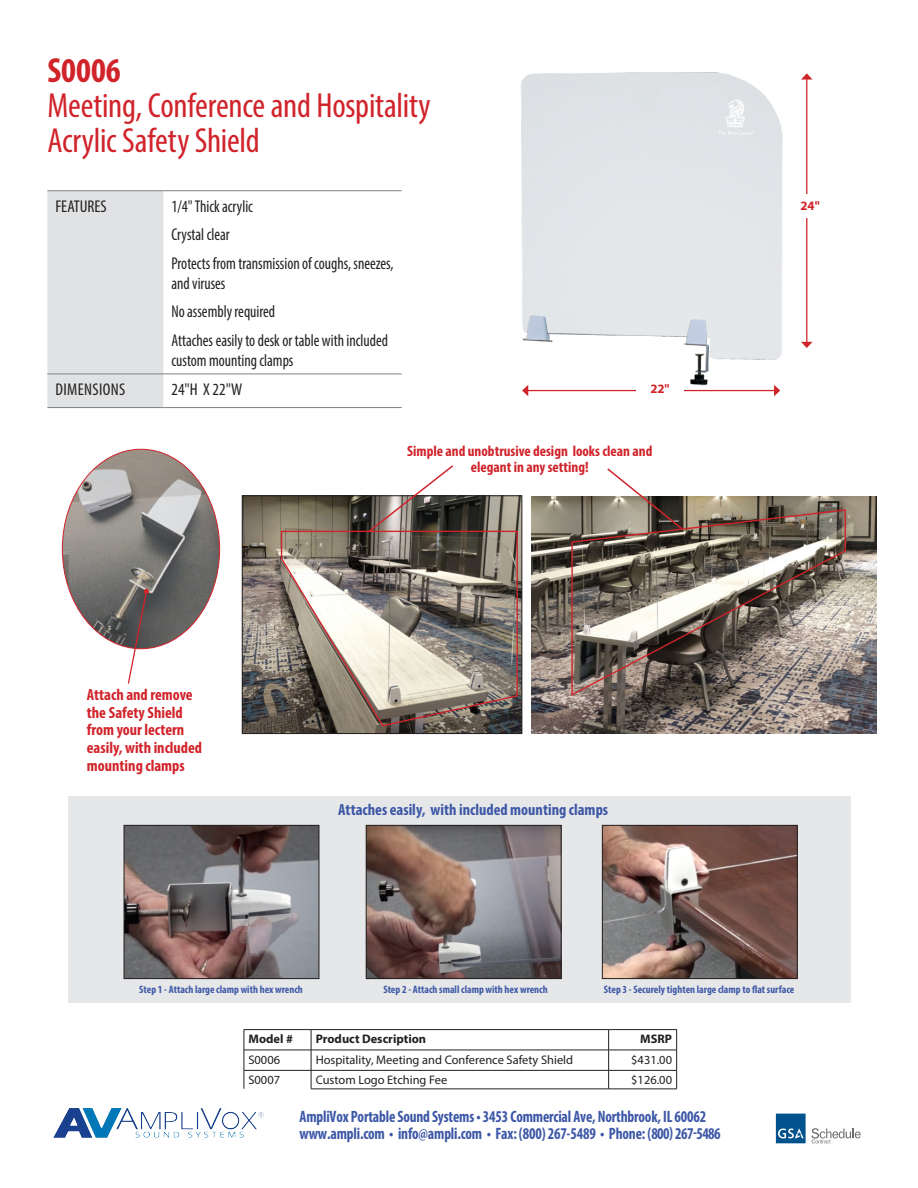
<style>
.page{position:relative;width:918px;height:1188px;background:#fff}
.page>*{position:absolute;margin:0;border:0;box-sizing:border-box;transform-origin:0 0}
.t1{font:condensed 34.95px/35.1px "Myriad Pro";letter-spacing:-.01em;color:#d1232a}
.t2{font:700 condensed 34.95px "Myriad Pro";color:#d1232a}
.specs{font:condensed 17.1px/20.1px "Myriad Pro";color:#231f20;scale:.92 1}
.specs-2{font:condensed 17.1px "Myriad Pro";color:#231f20}
.specs-3{font:condensed 17.1px "Myriad Pro";letter-spacing:.02em;color:#231f20}
.t3{font:700 condensed 16.5px/16.4px "Myriad Pro";letter-spacing:-.01em;color:#3c57a6;scale:.92 1}
.t4{font:700 condensed 16.2px/17.5px "Myriad Pro";color:#d1232a}
.t5{font:700 condensed 16.2px "Myriad Pro";color:#3c57a6}
.t6{font:700 condensed 15px/16.5px "Myriad Pro";color:#d1232a;text-align:center}
.t7{font:700 12.75px "Myriad Pro";color:#d1232a}
.t8{font:12.45px "Myriad Pro";color:#231f20}
.t9{font:700 12.45px "Myriad Pro";color:#231f20}
.t10{font:700 condensed 10.8px "Myriad Pro";color:#3c57a6}
</style>
<div class="page">
<img style="left:521px;top:72px;width:262px;height:316px">
<svg style="left:776px;top:1114px;width:85px;height:29px"></svg>
<div style="left:47px;top:191px;width:116px;height:216px;background:#e1e2e4"></div>
<hr style="left:47px;top:190px;width:116px;height:1px;background:#808285">
<hr style="left:163px;top:190px;width:239px;height:1px;background:#808285">
<hr style="left:47px;top:373px;width:116px;height:1px;background:#808285">
<hr style="left:163px;top:373px;width:239px;height:1px;background:#808285">
<hr style="left:47px;top:407px;width:116px;height:1px;background:#808285">
<hr style="left:163px;top:407px;width:239px;height:1px;background:#808285">
<hr style="left:244px;top:1070px;width:67px;height:1px;background:#231f20">
<hr style="left:311px;top:1070px;width:298px;height:1px;background:#231f20">
<hr style="left:311px;top:1089px;width:298px;height:1px;background:#231f20">
<hr style="left:244px;top:1029px;width:67px;height:1px;background:#231f20">
<hr style="left:311px;top:1029px;width:298px;height:1px;background:#231f20">
<svg style="left:311px;top:1030px;width:1px;height:59px"></svg>
<hr style="left:244px;top:1050px;width:67px;height:1px;background:#231f20">
<hr style="left:311px;top:1050px;width:298px;height:1px;background:#231f20">
<hr style="left:609px;top:1029px;width:68px;height:1px;background:#231f20">
<hr style="left:609px;top:1050px;width:68px;height:1px;background:#231f20">
<hr style="left:609px;top:1070px;width:68px;height:1px;background:#231f20">
<svg style="left:608px;top:1030px;width:1px;height:59px"></svg>
<svg style="left:676px;top:1030px;width:1px;height:59px"></svg>
<hr style="left:609px;top:1089px;width:68px;height:1px;background:#231f20">
<svg style="left:244px;top:1030px;width:1px;height:59px"></svg>
<hr style="left:528px;top:390px;width:247px;height:1px;background:#d1232a">
<svg style="left:522px;top:385px;width:6px;height:11px"></svg>
<svg style="left:774px;top:385px;width:6px;height:11px"></svg>
<div style="left:636px;top:379px;width:48px;height:24px;background:#fff"></div>
<hr style="left:806px;top:79px;width:1px;height:264px;background:#d1232a">
<svg style="left:801px;top:342px;width:12px;height:6px"></svg>
<svg style="left:801px;top:73px;width:12px;height:7px"></svg>
<div style="left:790px;top:194px;width:40px;height:24px;background:#fff"></div>
<img style="left:244px;top:498px;width:276px;height:234px">
<div style="left:242px;top:496px;width:280px;height:238px;border:1px solid #231f20"></div>
<svg style="left:367px;top:465px;width:88px;height:65px"></svg>
<img style="left:531px;top:497px;width:346px;height:237px">
<svg style="left:571px;top:508px;width:276px;height:189px;background:#80766c"></svg>
<svg style="left:280px;top:530px;width:239px;height:197px;background:#938a80"></svg>
<svg style="left:606px;top:468px;width:78px;height:63px"></svg>
<div style="left:68px;top:797px;width:783px;height:206px;background:#e6e7e9"></div>
<img style="left:62px;top:449px;width:158px;height:200px">
<svg style="left:127px;top:589px;width:22px;height:95px"></svg>
<img style="left:126px;top:827px;width:191px;height:150px">
<div style="left:124px;top:825px;width:195px;height:154px;border:1px solid #231f20"></div>
<img style="left:368px;top:827px;width:191px;height:150px">
<div style="left:366px;top:825px;width:195px;height:154px;border:1px solid #231f20"></div>
<img style="left:604px;top:827px;width:191px;height:150px">
<div style="left:602px;top:825px;width:195px;height:154px;border:1px solid #231f20"></div>
<img style="left:53px;top:1108px;width:211px;height:30px">
<p class="t2" style="left:47px;top:48px;width:75px">S0006</p>
<p class="t1" style="left:47px;top:87px;width:385px">Meeting, Conference and Hospitality<br>Acrylic Safety Shield</p>
<p class="specs-2" style="left:55px;top:196px;width:53px">FEATURES</p>
<p class="specs" style="left:171px;top:196px;width:90px">1/4" Thick acrylic</p>
<p class="specs" style="left:171px;top:224px;width:65px">Crystal clear</p>
<p class="specs" style="left:171px;top:253px;width:243px">Protects from transmission of coughs, sneezes, and viruses</p>
<p class="specs" style="left:171px;top:301px;width:114px">No assembly required</p>
<p class="specs" style="left:171px;top:330px;width:237px">Attaches easily to desk or table with included custom mounting clamps</p>
<p class="specs-3" style="left:56px;top:379px;width:71px">DIMENSIONS</p>
<p class="specs-2" style="left:171px;top:379px;width:72px">24"H X 22"W</p>
<p class="t7" style="left:650px;top:380px;width:21px">22"</p>
<p class="t4" style="left:87px;top:686px;width:117px">Attach and remove the Safety Shield from your lectern easily, with included mounting clamps</p>
<p class="t6" style="left:407px;top:442px;width:247px">Simple and unobtrusive design looks clean and elegant in any setting!</p>
<p class="t5" style="left:338px;top:799px;width:271px">Attaches easily, with included mounting clamps</p>
<p class="t7" style="left:801px;top:197px;width:21px">24"</p>
<p class="t10" style="left:139px;top:983px;width:165px">Step 1 - Attach large clamp with hex wrench</p>
<p class="t10" style="left:383px;top:983px;width:166px">Step 2 - Attach small clamp with hex wrench</p>
<p class="t10" style="left:604px;top:983px;width:192px">Step 3 - Securely tighten large clamp to flat surface</p>
<p class="t9" style="left:248px;top:1031px;width:46px">Model #</p>
<p class="t9" style="left:316px;top:1031px;width:112px">Product Description</p>
<p class="t9" style="left:640px;top:1031px;width:33px">MSRP</p>
<p class="t8" style="left:248px;top:1052px;width:33px">S0006</p>
<p class="t8" style="left:316px;top:1052px;width:259px">Hospitality, Meeting and Conference Safety Shield</p>
<p class="t8" style="left:631px;top:1052px;width:42px">$431.00</p>
<p class="t8" style="left:248px;top:1072px;width:33px">S0007</p>
<p class="t8" style="left:316px;top:1072px;width:133px">Custom Logo Etching Fee</p>
<p class="t8" style="left:631px;top:1072px;width:42px">$126.00</p>
<p class="t3" style="left:300px;top:1108px;width:459px">AmpliVox Portable Sound Systems • 3453 Commercial Ave, Northbrook, IL 60062 www.ampli.com • info@ampli.com • Fax: (800) 267-5489 • Phone: (800) 267-5486</p>
</div>
